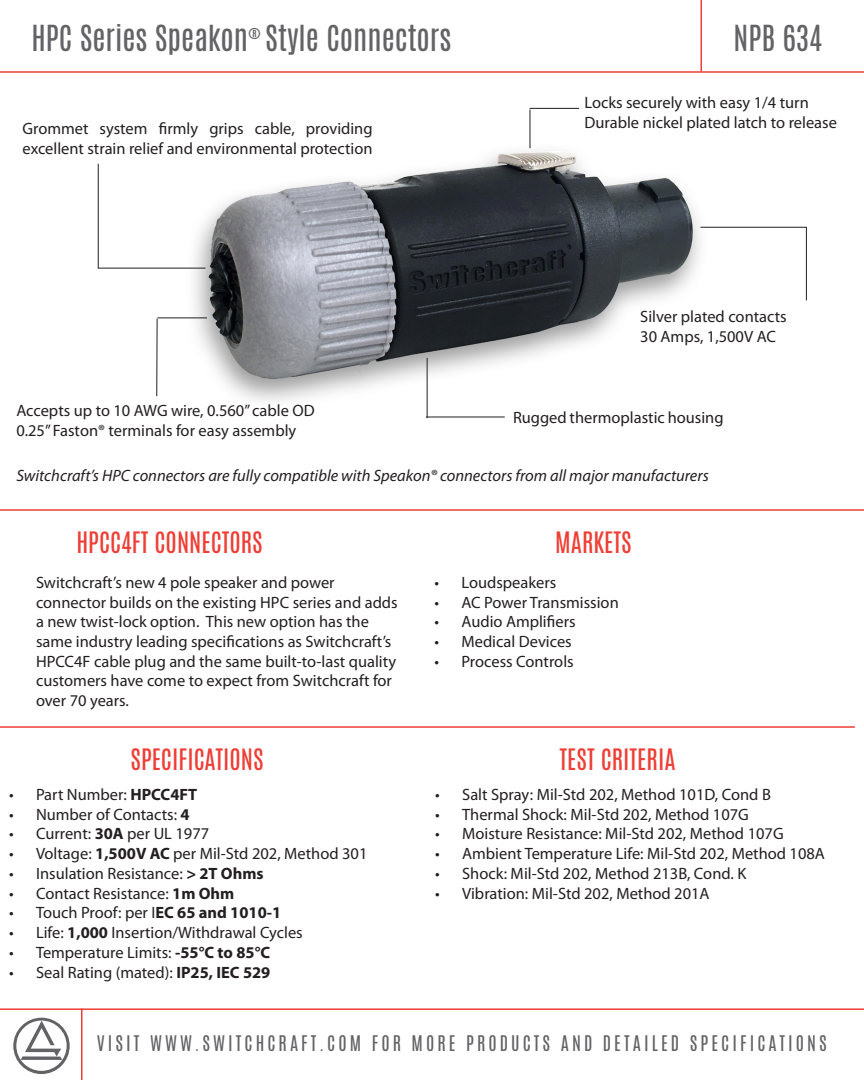
<style>
.page{position:relative;width:864px;height:1080px;background:#fff}
.page>*{position:absolute;margin:0;border:0;box-sizing:border-box;transform-origin:0 0}
.t1{font:30px "Antonio";color:#636366}
.t2{font:24.6px "Antonio";color:#ee3e35}
.t3{font:18px "Antonio";letter-spacing:.17em;color:#636366}
.t4{font:16.5px/19.8px "Myriad Pro";color:#231f20}
.t5{font:italic 16.5px "Myriad Pro";color:#231f20}
.s1{font-weight:700}
</style>
<div class="page">
<img style="left:171px;top:107px;width:566px;height:312px">
<hr style="left:0;top:71px;width:864px;height:2px;background:#ee3e34">
<hr style="left:0;top:1008px;width:864px;height:2px;background:#ee3e34">
<hr style="left:700px;top:0;width:2px;height:71px;background:#ee3e34">
<hr style="left:81px;top:1008px;width:1px;height:72px;background:#ee3e34">
<svg style="left:13px;top:1018px;width:57px;height:56px"></svg>
<hr style="left:0;top:509px;width:864px;height:2px;background:#ee3e34">
<hr style="left:0;top:726px;width:855px;height:2px;background:#ee3e34">
<hr style="left:158px;top:318px;width:49px;height:1px;background:#231f20">
<hr style="left:156px;top:319px;width:2px;height:77px;background:#231f20">
<hr style="left:530px;top:109px;width:1px;height:39px;background:#231f20">
<hr style="left:530px;top:108px;width:49px;height:1px;background:#231f20">
<hr style="left:700px;top:227px;width:106px;height:1px;background:#231f20">
<hr style="left:806px;top:227px;width:1px;height:73px;background:#231f20">
<hr style="left:427px;top:358px;width:1px;height:60px;background:#231f20">
<hr style="left:426px;top:417px;width:79px;height:1px;background:#231f20">
<hr style="left:98px;top:268px;width:107px;height:1px;background:#231f20">
<hr style="left:98px;top:164px;width:1px;height:105px;background:#231f20">
<p class="t1" style="left:32px;top:16px;width:421px">HPC Series Speakon<sup>®</sup> Style Connectors</p>
<p class="t1" style="left:734px;top:16px;width:90px">NPB 634</p>
<p class="t4" style="left:22px;top:119px;width:352px">Grommet system firmly grips cable, providing excellent strain relief and environmental protection</p>
<p class="t4" style="left:16px;top:400px;width:300px">Accepts up to 10 AWG wire, 0.560” cable OD</p>
<p class="t4" style="left:16px;top:420px;width:281px">0.25” Faston® terminals for easy assembly</p>
<p class="t4" style="left:584px;top:93px;width:226px">Locks securely with easy 1/4 turn</p>
<p class="t4" style="left:584px;top:112px;width:254px">Durable nickel plated latch to release</p>
<p class="t4" style="left:640px;top:307px;width:148px">Silver plated contacts</p>
<p class="t4" style="left:640px;top:326px;width:137px">30 Amps, 1,500V AC</p>
<p class="t4" style="left:513px;top:407px;width:212px">Rugged thermoplastic housing</p>
<p class="t5" style="left:16px;top:465px;width:694px">Switchcraft’s HPC connectors are fully compatible with Speakon® connectors from all major manufacturers</p>
<p class="t2" style="left:76px;top:525px;width:188px">HPCC4FT CONNECTORS</p>
<p class="t2" style="left:555px;top:525px;width:78px">MARKETS</p>
<p class="t4" style="left:36px;top:572px;width:363px">Switchcraft’s new 4 pole speaker and power connector builds on the existing HPC series and adds a new twist-lock option. This new option has the same industry leading specifications as Switchcraft’s HPCC4F cable plug and the same built-to-last quality customers have come to expect from Switchcraft for over 70 years.</p>
<p class="t4" style="left:434px;top:572px;width:123px">• Loudspeakers</p>
<p class="t4" style="left:434px;top:592px;width:186px">• AC Power Transmission</p>
<p class="t4" style="left:434px;top:612px;width:143px">• Audio Amplifiers</p>
<p class="t4" style="left:434px;top:631px;width:139px">• Medical Devices</p>
<p class="t4" style="left:434px;top:651px;width:141px">• Process Controls</p>
<p class="t2" style="left:131px;top:742px;width:135px">SPECIFICATIONS</p>
<p class="t2" style="left:560px;top:742px;width:118px">TEST CRITERIA</p>
<p class="t4" style="left:9px;top:784px;width:190px">• Part Number: <span class="s1">HPCC4FT</span></p>
<p class="t4" style="left:9px;top:804px;width:182px">• Number of Contacts: <span class="s1">4</span></p>
<p class="t4" style="left:9px;top:824px;width:202px">• Current: <span class="s1">30A</span> per UL 1977</p>
<p class="t4" style="left:9px;top:843px;width:360px">• Voltage: <span class="s1">1,500V AC</span> per Mil-Std 202, Method 301</p>
<p class="t4" style="left:9px;top:863px;width:256px">• Insulation Resistance: <span class="s1">&gt; 2T Ohms</span></p>
<p class="t4" style="left:9px;top:883px;width:227px">• Contact Resistance: <span class="s1">1m Ohm</span></p>
<p class="t4" style="left:9px;top:903px;width:274px">• Touch Proof: per I<span class="s1">EC 65 and 1010-1</span></p>
<p class="t4" style="left:9px;top:922px;width:295px">• Life: <span class="s1">1,000</span> Insertion/Withdrawal Cycles</p>
<p class="t4" style="left:9px;top:942px;width:263px">• Temperature Limits: <span class="s1">-55°C to 85°C</span></p>
<p class="t4" style="left:9px;top:962px;width:263px">• Seal Rating (mated): <span class="s1">IP25, IEC 529</span></p>
<p class="t4" style="left:435px;top:784px;width:337px">• Salt Spray: Mil-Std 202, Method 101D, Cond B</p>
<p class="t4" style="left:435px;top:804px;width:315px">• Thermal Shock: Mil-Std 202, Method 107G</p>
<p class="t4" style="left:435px;top:824px;width:350px">• Moisture Resistance: Mil-Std 202, Method 107G</p>
<p class="t4" style="left:435px;top:843px;width:391px">• Ambient Temperature Life: Mil-Std 202, Method 108A</p>
<p class="t4" style="left:435px;top:863px;width:313px">• Shock: Mil-Std 202, Method 213B, Cond. K</p>
<p class="t4" style="left:435px;top:883px;width:276px">• Vibration: Mil-Std 202, Method 201A</p>
<p class="t3" style="left:97px;top:1030px;width:732px">VISIT WWW.SWITCHCRAFT.COM FOR MORE PRODUCTS AND DETAILED SPECIFICATIONS</p>
</div>
